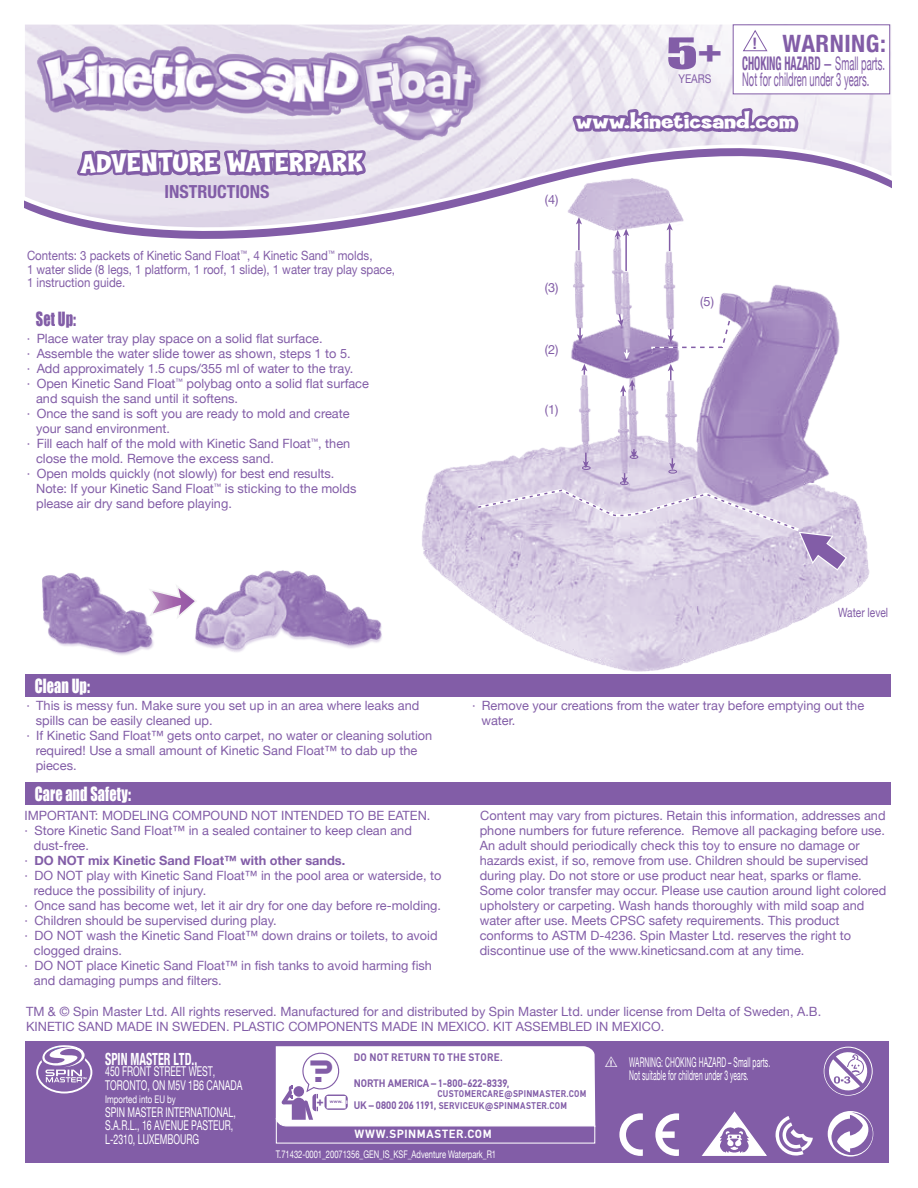
<style>
.page{position:relative;width:918px;height:1188px;background:#fff}
.page>*{position:absolute;margin:0;border:0;box-sizing:border-box;transform-origin:0 0}
.t1{font:700 41.85px "Bitsumishi Pro";color:#825da7}
.t2{font:39.75px "Impact";color:#825da7;scale:1.47 1}
.t3{font:800 27.45px "Typographyof Coop";letter-spacing:-.01em;color:#fff;scale:1.2 1}
.t4{font:700 condensed 23.85px "Helvetica Neue";letter-spacing:.02em;color:#825da7}
.t5{font:800 22.05px "Typographyof Coop";letter-spacing:-.005em;color:#fff;scale:1.38 1}
.t6{font:18.75px/16.5px "Helvetica Neue";color:#825da7;scale:.5 1}
.t7{font:18px "Impact";letter-spacing:.01em;color:#fff;scale:.79 1}
.t8{font:700 condensed 18px "Helvetica Neue";color:#825da7}
.t9{font:18px "Impact";color:#825da7;scale:.79 1}
.t10{font:700 condensed 16.8px "Helvetica Neue";color:#fff;scale:.71 1}
.t11{font:700 condensed 15.75px "Helvetica Neue";color:#825da7}
.t12{font:13.5px/13.5px "Helvetica Neue";color:#fff;scale:.65 1}
.t13{font:13.5px/12.9px "Helvetica Neue";color:#fff;scale:.5 1}
.t14{font:700 13.35px "Bitsumishi Pro";color:#825da7}
.t15{font:12.75px/15px "Helvetica Neue";color:#825da7}
.t16{font:12.75px/13.5px "Helvetica Neue";color:#825da7;scale:.9 1}
.t17{font:700 12.75px "Helvetica Neue";color:#825da7}
.t18{font:12.75px "Helvetica Neue";color:#825da7;scale:.8 1}
.t19{font:700 12.45px "DIN Mittel EF";letter-spacing:.055em;color:#fff}
.t20{font:12px "Helvetica Neue";color:#825da7;scale:.85 1}
.t21{font:700 11.4px "DIN Mittel EF";letter-spacing:.015em;color:#825da7;scale:.95 1}
.t22{font:10.5px "Helvetica Neue";color:#fff;scale:.72 1}
.t23{font:10.5px "Helvetica Neue";color:#fff;scale:.75 1}
.t24{font:700 10.2px/11.2px "DIN Mittel EF";letter-spacing:.035em;color:#825da7;scale:.9 1}
.t25{font:700 4.65px "Bitsumishi Pro";color:#825da7}
.s1{font-size:34.95px}
.s2{font-weight:700;font-stretch:condensed}
.s3{font-weight:400}
.s4{font-size:11.4px}
</style>
<div class="page">
<img style="left:25px;top:25px;width:866px;height:62px">
<svg style="left:25px;top:87px;width:866px;height:138px;fill:#f1eef5"></svg>
<div style="left:733px;top:24px;width:157px;height:70px;background:#fff;border:1px solid #825da7"></div>
<svg style="left:569px;top:29px;width:232px;height:102px"></svg>
<img style="left:33px;top:24px;width:466px;height:174px">
<svg style="left:74px;top:24px;width:295px;height:215px;background:#cfc1dd"></svg>
<img style="left:42px;top:573px;width:112px;height:82px">
<img style="left:415px;top:131px;width:470px;height:544px">
<div style="left:26px;top:1042px;width:863px;height:121px;background:#825da7"></div>
<svg style="left:36px;top:1045px;width:56px;height:48px"></svg>
<svg style="left:775px;top:1116px;width:38px;height:40px"></svg>
<svg style="left:655px;top:1113px;width:24px;height:43px"></svg>
<svg style="left:619px;top:1113px;width:24px;height:43px"></svg>
<svg style="left:701px;top:1111px;width:66px;height:45px"></svg>
<div style="left:26px;top:675px;width:865px;height:22px;background:#825da7"></div>
<div style="left:26px;top:782px;width:865px;height:23px;background:#825da7"></div>
<svg style="left:275px;top:1046px;width:321px;height:98px"></svg>
<svg style="left:826px;top:1041px;width:49px;height:116px"></svg>
<svg style="left:475px;top:449px;width:374px;height:123px;background:#d3c6e0"></svg>
<svg style="left:577px;top:328px;width:6px;height:14px"></svg>
<svg style="left:617px;top:312px;width:6px;height:15px"></svg>
<svg style="left:650px;top:318px;width:82px;height:37px"></svg>
<img style="left:159px;top:570px;width:255px;height:105px">
<svg style="left:148px;top:584px;width:49px;height:35px"></svg>
<svg style="left:581px;top:364px;width:6px;height:11px"></svg>
<svg style="left:620px;top:379px;width:15px;height:17px"></svg>
<svg style="left:668px;top:364px;width:6px;height:16px"></svg>
<hr style="left:578px;top:222px;width:2px;height:28px;background:#825da7">
<svg style="left:576px;top:217px;width:6px;height:7px"></svg>
<hr style="left:625px;top:234px;width:2px;height:37px;background:#825da7">
<svg style="left:667px;top:223px;width:6px;height:28px"></svg>
<svg style="left:624px;top:349px;width:6px;height:10px"></svg>
<svg style="left:615px;top:229px;width:14px;height:10px"></svg>
<h2 class="t2" style="left:666px;top:29px;width:39px">5<span class="s1">+</span></h2>
<p class="t20" style="left:678px;top:68px;width:40px">YEARS</p>
<h3 class="t4" style="left:783px;top:23px;width:105px">WARNING:</h3>
<h3 class="t6" style="left:742px;top:54px;width:287px"><span class="s2">CHOKING HAZARD</span> — Small parts.<br>Not for children under 3 years.</h3>
<p class="t11" style="left:753px;top:30px;width:6px">!</p>
<h3 class="t3" style="left:80px;top:148px;width:238px">ADVENTURE WATERPARK</h3>
<h3 class="t8" style="left:164px;top:177px;width:107px">INSTRUCTIONS</h3>
<p class="t16" style="left:27px;top:248px;width:410px">Contents: 3 packets of Kinetic Sand Float<sup>™</sup>, 4 Kinetic Sand<sup>™</sup> molds,<br>1 water slide (8 legs, 1 platform, 1 roof, 1 slide), 1 water tray play space,<br>1 instruction guide.</p>
<h3 class="t9" style="left:36px;top:308px;width:52px">Set Up:</h3>
<p class="t15" style="left:27px;top:330px;width:297px">· Place water tray play space on a solid flat surface.</p>
<p class="t15" style="left:27px;top:345px;width:325px">· Assemble the water slide tower as shown, steps 1 to 5.</p>
<p class="t15" style="left:27px;top:360px;width:328px">· Add approximately 1.5 cups/355 ml of water to the tray.</p>
<p class="t15" style="left:27px;top:375px;width:344px">· Open Kinetic Sand Float<sup>™</sup> polybag onto a solid flat surface</p>
<p class="t15" style="left:36px;top:390px;width:203px">and squish the sand until it softens.</p>
<p class="t15" style="left:27px;top:405px;width:324px">· Once the sand is soft you are ready to mold and create</p>
<p class="t15" style="left:36px;top:420px;width:135px">your sand environment.</p>
<p class="t15" style="left:27px;top:435px;width:325px">· Fill each half of the mold with Kinetic Sand Float<sup>™</sup>, then</p>
<p class="t15" style="left:36px;top:450px;width:239px">close the mold. Remove the excess sand.</p>
<p class="t15" style="left:27px;top:465px;width:309px">· Open molds quickly (not slowly) for best end results.</p>
<p class="t15" style="left:36px;top:480px;width:322px">Note: If your Kinetic Sand Float<sup>™</sup> is sticking to the molds</p>
<p class="t15" style="left:36px;top:495px;width:197px">please air dry sand before playing.</p>
<h3 class="t5" style="left:575px;top:109px;width:161px">www.kineticsand.com</h3>
<p class="t15" style="left:545px;top:191px;width:15px">(4)</p>
<p class="t15" style="left:545px;top:279px;width:15px">(3)</p>
<p class="t15" style="left:545px;top:341px;width:15px">(2)</p>
<p class="t15" style="left:545px;top:401px;width:15px">(1)</p>
<p class="t15" style="left:700px;top:294px;width:15px">(5)</p>
<h3 class="t7" style="left:35px;top:675px;width:71px">Clean Up:</h3>
<p class="t15" style="left:26px;top:697px;width:394px">· This is messy fun. Make sure you set up in an area where leaks and</p>
<p class="t15" style="left:36px;top:712px;width:178px">spills can be easily cleaned up.</p>
<p class="t15" style="left:26px;top:727px;width:408px">· If Kinetic Sand Float™ gets onto carpet, no water or cleaning solution</p>
<p class="t15" style="left:36px;top:742px;width:383px">required! Use a small amount of Kinetic Sand Float™ to dab up the</p>
<p class="t15" style="left:36px;top:757px;width:42px">pieces.</p>
<h3 class="t7" style="left:35px;top:782px;width:123px">Care and Safety:</h3>
<p class="t15" style="left:25px;top:808px;width:407px">IMPORTANT: MODELING COMPOUND NOT INTENDED TO BE EATEN.</p>
<p class="t15" style="left:25px;top:823px;width:389px">· Store Kinetic Sand Float™ in a sealed container to keep clean and</p>
<p class="t15" style="left:34px;top:838px;width:57px">dust-free.</p>
<p class="t17" style="left:25px;top:849px;width:322px"><span class="s3">·</span> DO NOT mix Kinetic Sand Float™ with other sands.</p>
<p class="t15" style="left:25px;top:867px;width:418px">· DO NOT play with Kinetic Sand Float™ in the pool area or waterside, to</p>
<p class="t15" style="left:34px;top:882px;width:174px">reduce the possibility of injury.</p>
<p class="t15" style="left:25px;top:897px;width:418px">· Once sand has become wet, let it air dry for one day before re-molding.</p>
<p class="t15" style="left:25px;top:912px;width:254px">· Children should be supervised during play.</p>
<p class="t15" style="left:25px;top:927px;width:415px">· DO NOT wash the Kinetic Sand Float™ down drains or toilets, to avoid</p>
<p class="t15" style="left:34px;top:942px;width:90px">clogged drains.</p>
<p class="t15" style="left:25px;top:957px;width:409px">· DO NOT place Kinetic Sand Float™ in fish tanks to avoid harming fish</p>
<p class="t15" style="left:34px;top:972px;width:189px">and damaging pumps and filters.</p>
<p class="t18" style="left:838px;top:602px;width:64px">Water level</p>
<p class="t15" style="left:481px;top:697px;width:384px;text-indent:-9px">· Remove your creations from the water tray before emptying out the water.</p>
<p class="t15" style="left:480px;top:807px;width:408px">Content may vary from pictures. Retain this information, addresses and phone numbers for future reference. Remove all packaging before use.<br>An adult should periodically check this toy to ensure no damage or hazards exist, if so, remove from use. Children should be supervised during play. Do not store or use product near heat, sparks or flame.<br>Some color transfer may occur. Please use caution around light colored upholstery or carpeting. Wash hands thoroughly with mild soap and water after use. Meets CPSC safety requirements. This product conforms to ASTM D-4236. Spin Master Ltd. reserves the right to discontinue use of the www.kineticsand.com at any time.</p>
<p class="t15" style="left:26px;top:1003px;width:797px">TM &amp; © Spin Master Ltd. All rights reserved. Manufactured for and distributed by Spin Master Ltd. under license from Delta of Sweden, A.B.<br>KINETIC SAND MADE IN SWEDEN. PLASTIC COMPONENTS MADE IN MEXICO. KIT ASSEMBLED IN MEXICO.</p>
<h3 class="t10" style="left:105px;top:1045px;width:131px">SPIN MASTER LTD.,</h3>
<p class="t12" style="left:105px;top:1064px;width:213px">450 FRONT STREET WEST,<br>TORONTO, ON M5V 1B6 CANADA</p>
<p class="t23" style="left:105px;top:1090px;width:96px">Imported into EU by</p>
<p class="t12" style="left:105px;top:1104px;width:202px">SPIN MASTER INTERNATIONAL,<br>S.A.R.L., 16 AVENUE PASTEUR,<br>L-2310, LUXEMBOURG</p>
<h1 class="t1" style="left:310px;top:1055px;width:24px">?</h1>
<p class="t14" style="left:317px;top:1097px;width:8px">+</p>
<p class="t25" style="left:330px;top:1100px;width:14px">www.</p>
<p class="t21" style="left:354px;top:1050px;width:158px">DO NOT RETURN TO THE STORE.</p>
<p class="t21" style="left:354px;top:1077px;width:165px">NORTH AMERICA – 1-800-622-8339,</p>
<p class="t24" style="left:354px;top:1088px;width:260px;text-indent:84px">CUSTOMERCARE@SPINMASTER.COM<br><span class="s4">UK – 0800 206 1191,</span> SERVICEUK@SPINMASTER.COM</p>
<p class="t19" style="left:354px;top:1127px;width:139px">WWW.SPINMASTER.COM</p>
<p class="t22" style="left:276px;top:1145px;width:307px">T.71432-0001_20071356_GEN_IS_KSF_Adventure Waterpark_R1</p>
<p class="t13" style="left:629px;top:1055px;width:284px">WARNING: CHOKING HAZARD – Small parts.<br>Not suitable for children under 3 years.</p>
</div>
